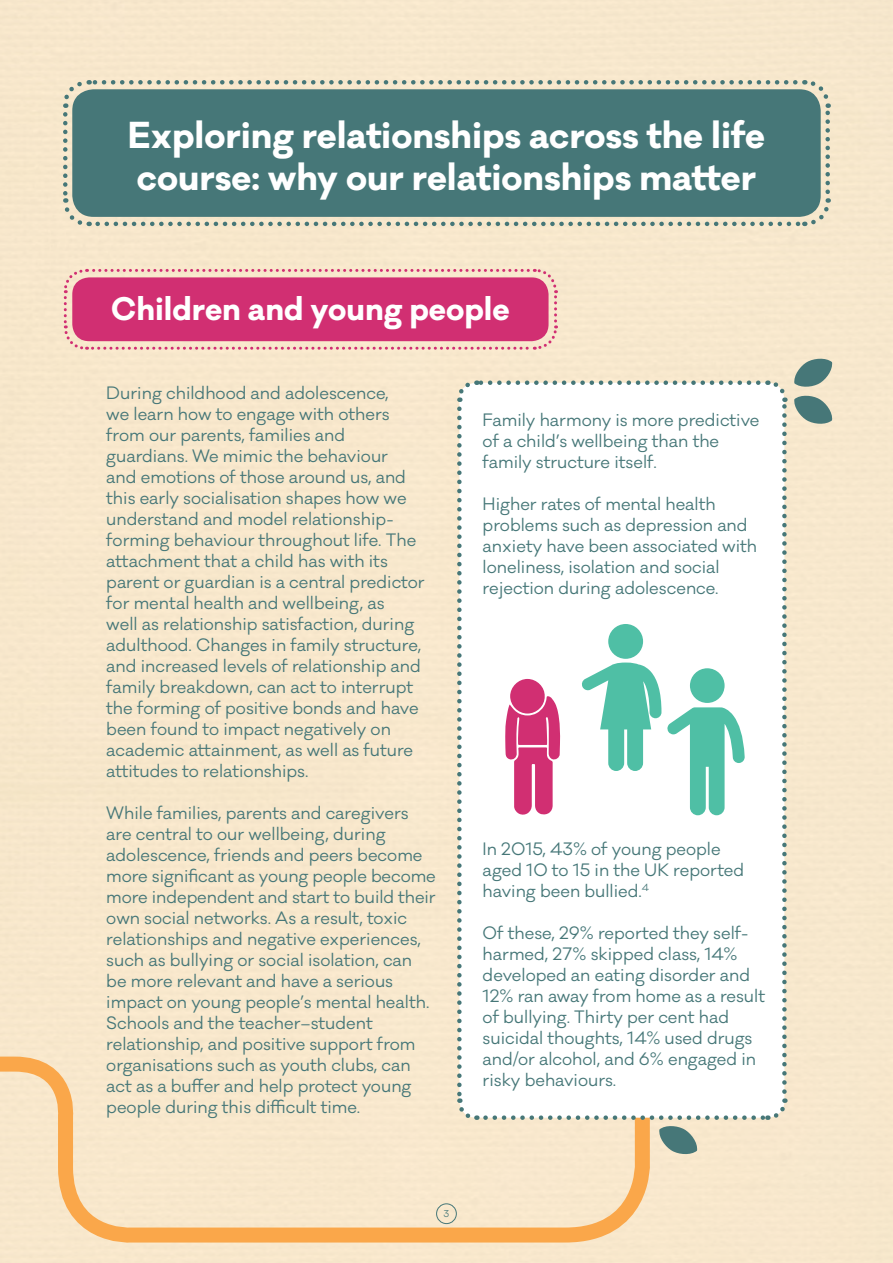
<style>
.page{position:relative;width:893px;height:1263px;background:#f7e8cc}
.page>*{position:absolute;margin:0;border:0;box-sizing:border-box;transform-origin:0 0}
.t1{font:700 34.5px/42px "Galano Classic";color:#fff}
.t2{font:700 30px "Galano Classic";color:#fff}
.t3{font:16.5px/21px "Galano Classic";color:#467778}
.t4{font:9px "Galano Classic";color:#467778}
</style>
<div class="page">
<svg style="left:0;top:1049px;width:657px;height:201px;background:#f8e0be"></svg>
<div style="left:72px;top:89px;width:749px;height:128px;background:#467778;border-radius:21px"></div>
<div style="left:459px;top:383px;width:325px;height:735px;background:#fff;border-radius:17px"></div>
<svg style="left:455px;top:409px;width:22px;height:713px"></svg>
<svg style="left:454px;top:379px;width:304px;height:23px"></svg>
<div style="left:436px;top:1203px;width:21px;height:21px;border:1px solid #467778;border-radius:50%"></div>
<svg style="left:61px;top:114px;width:29px;height:115px"></svg>
<svg style="left:98px;top:198px;width:734px;height:30px"></svg>
<svg style="left:804px;top:77px;width:28px;height:115px"></svg>
<svg style="left:60px;top:78px;width:735px;height:30px"></svg>
<svg style="left:62px;top:267px;width:497px;height:84px;background:#da5c88"></svg>
<svg style="left:505px;top:696px;width:55px;height:119px"></svg>
<div style="left:510px;top:679px;width:35px;height:34px;background:#d12f72;border-radius:50%"></div>
<svg style="left:667px;top:707px;width:78px;height:108px"></svg>
<div style="left:690px;top:668px;width:35px;height:35px;background:#4fbfa5;border-radius:50%"></div>
<div style="left:608px;top:624px;width:35px;height:35px;background:#4fbfa5;border-radius:50%"></div>
<svg style="left:582px;top:662px;width:79px;height:109px"></svg>
<svg style="left:485px;top:1098px;width:304px;height:58px"></svg>
<svg style="left:766px;top:357px;width:67px;height:735px"></svg>
<h1 class="t1" style="left:128px;top:114px;width:639px">Exploring relationships across the life course: why our relationships matter</h1>
<h2 class="t2" style="left:111px;top:288px;width:400px">Children and young people</h2>
<p class="t3" style="left:106px;top:383px;width:320px">During childhood and adolescence,<br>we learn how to engage with others from our parents, families and guardians. We mimic the behaviour<br>and emotions of those around us, and this early socialisation shapes how we understand and model relationship&shy;forming behaviour throughout life. The attachment that a child has with its parent or guardian is a central predictor for mental health and wellbeing, as<br>well as relationship satisfaction, during adulthood. Changes in family structure, and increased levels of relationship and family breakdown, can act to interrupt the forming of positive bonds and have been found to impact negatively on academic attainment, as well as future attitudes to relationships.</p>
<p class="t3" style="left:106px;top:803px;width:331px">While families, parents and caregivers are central to our wellbeing, during adolescence, friends and peers become more significant as young people become more independent and start to build their own social networks. As a result, toxic relationships and negative experiences, such as bullying or social isolation, can be more relevant and have a serious impact on young people’s mental health.<br>Schools and the teacher–student relationship, and positive support from organisations such as youth clubs, can act as a buffer and help protect young people during this difficult time.</p>
<p class="t3" style="left:483px;top:410px;width:278px">Family harmony is more predictive of a child’s wellbeing than the family structure itself.</p>
<p class="t3" style="left:483px;top:494px;width:276px">Higher rates of mental health problems such as depression and anxiety have been associated with loneliness, isolation and social rejection during adolescence.</p>
<p class="t3" style="left:483px;top:839px;width:263px">In 2015, 43% of young people aged 10 to 15 in the UK reported having been bullied.<sup>4</sup></p>
<p class="t3" style="left:483px;top:923px;width:284px">Of these, 29% reported they self&shy;harmed, 27% skipped class, 14% developed an eating disorder and<br>12% ran away from home as a result of bullying. Thirty per cent had suicidal thoughts, 14% used drugs and/or alcohol, and 6% engaged in risky behaviours.</p>
<p class="t4" style="left:444px;top:1208px;width:7px">3</p>
</div>
